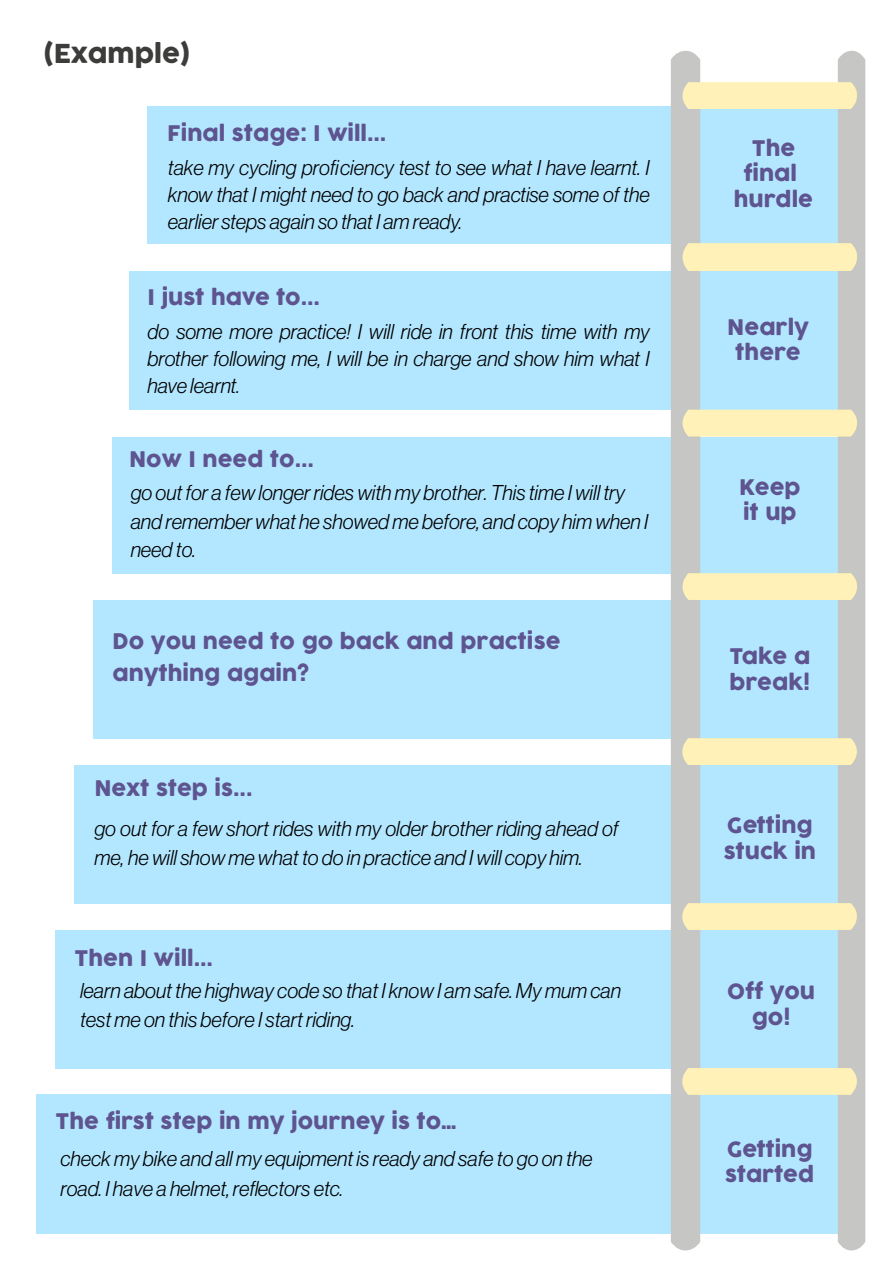
<style>
.page{position:relative;width:893px;height:1263px;background:#fff}
.page>*{position:absolute;margin:0;border:0;box-sizing:border-box;transform-origin:0 0}
.t1{font:25.5px "Cocogoose";color:#3c3c3b}
.t2{font:21px/28.5px "N Haas Grotesk DS Pro 46 Lt It";color:#000}
.t3{font:21px/25.5px "Cocogoose";color:#5e5490}
</style>
<div class="page">
<div style="left:37px;top:1095px;width:820px;height:139px;background:#b3e7ff"></div>
<div style="left:56px;top:930px;width:795px;height:138px;background:#b3e7ff"></div>
<div style="left:74px;top:765px;width:769px;height:138px;background:#b3e7ff"></div>
<div style="left:93px;top:600px;width:750px;height:138px;background:#b3e7ff"></div>
<div style="left:112px;top:437px;width:739px;height:136px;background:#b3e7ff"></div>
<div style="left:129px;top:271px;width:724px;height:138px;background:#b3e7ff"></div>
<div style="left:148px;top:106px;width:703px;height:137px;background:#b3e7ff"></div>
<svg style="left:671px;top:50px;width:194px;height:1201px"></svg>
<p class="t1" style="left:43px;top:36px;width:149px">(Example)</p>
<p class="t3" style="left:167px;top:121px;width:221px">Final stage: I will...</p>
<p class="t2" style="left:168px;top:154px;width:483px;line-height:27.2px;text-align:justify">take my cycling proficiency test to see what I have learnt. I know that I might need to go back and practise some of the earlier steps again so that I am ready.</p>
<p class="t3" style="left:148px;top:286px;width:174px">I just have to...</p>
<p class="t2" style="left:148px;top:318px;width:504px;line-height:27px;text-align:justify">do some more practice! I will ride in front this time with my brother following me, I will be in charge and show him what I have learnt.</p>
<p class="t3" style="left:129px;top:448px;width:186px">Now I need to...</p>
<p class="t2" style="left:131px;top:479px;width:519px">go out for a few longer rides with my brother. This time I will try and remember what he showed me before, and copy him when I need to.</p>
<p class="t3" style="left:113px;top:626px;width:450px;line-height:31.5px">Do you need to go back and practise anything again?</p>
<p class="t3" style="left:94px;top:777px;width:160px">Next step is...</p>
<p class="t2" style="left:94px;top:815px;width:526px">go out for a few short rides with my older brother riding ahead of me, he will show me what to do in practice and I will copy him.</p>
<p class="t3" style="left:74px;top:946px;width:140px">Then I will...</p>
<p class="t2" style="left:80px;top:976px;width:542px">learn about the highway code so that I know I am safe. My mum can test me on this before I start riding.</p>
<p class="t3" style="left:56px;top:1110px;width:402px">The first step in my journey is to…</p>
<p class="t2" style="left:61px;top:1144px;width:534px;line-height:29.7px">check my bike and all my equipment is ready and safe to go on the road. I have a helmet, reflectors etc.</p>
<p class="t3" style="left:734px;top:136px;width:81px;text-align:center">The final hurdle</p>
<p class="t3" style="left:727px;top:315px;width:83px;text-align:center">Nearly there</p>
<p class="t3" style="left:739px;top:475px;width:63px">Keep it up</p>
<p class="t3" style="left:730px;top:645px;width:82px">Take a break!</p>
<p class="t3" style="left:724px;top:813px;width:94px">Getting stuck in</p>
<p class="t3" style="left:727px;top:979px;width:89px;text-align:center">Off you go!</p>
<p class="t3" style="left:725px;top:1137px;width:91px">Getting started</p>
</div>
